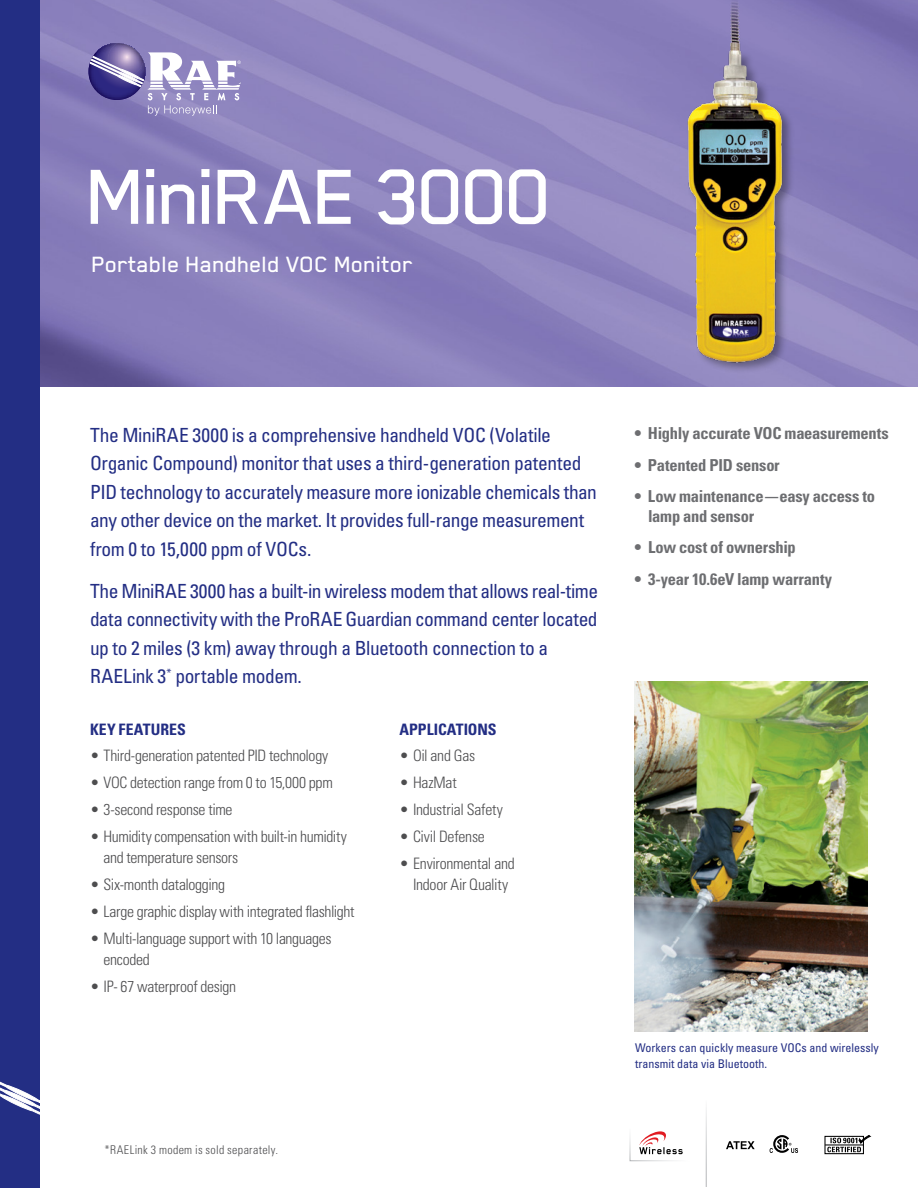
<style>
.page{position:relative;width:918px;height:1188px;background:#fff}
.page>*{position:absolute;margin:0;border:0;box-sizing:border-box;transform-origin:0 0}
.t1{font:500 90px "Blender";letter-spacing:-.035em;color:#fff}
.t2{font:500 25.5px "Blender";color:#fff}
.t3{font:condensed 19.5px/28.5px "Univers LT Std";letter-spacing:-.025em;color:#232e84}
.t4{font:700 condensed 16.5px/19.5px "Univers LT Std";letter-spacing:-.015em;color:#6d6e71}
.t5{font:300 condensed 15.75px/21px "Univers LT Std";letter-spacing:-.02em;color:#4d4d4f}
.t6{font:700 condensed 15.75px "Univers LT Std";color:#232e84}
.t7{font:condensed 12px/16.5px "Univers LT Std";color:#232e84}
.t8{font:300 condensed 12px "Univers LT Std";letter-spacing:.03em;color:#4d4d4f}
</style>
<div class="page">
<img style="left:40px;top:0;width:878px;height:387px">
<svg style="left:88px;top:43px;width:153px;height:73px"></svg>
<div style="left:0;top:0;width:40px;height:1188px;background:#232e84"></div>
<svg style="left:0;top:1081px;width:40px;height:33px"></svg>
<svg style="left:726px;top:1141px;width:29px;height:8px"></svg>
<svg style="left:629px;top:1131px;width:54px;height:31px"></svg>
<svg style="left:770px;top:1135px;width:28px;height:18px"></svg>
<hr style="left:825px;top:1144px;width:38px;height:1px;background:#000">
<div style="left:824px;top:1136px;width:40px;height:18px;border:1px solid #000"></div>
<svg style="left:827px;top:1135px;width:44px;height:17px"></svg>
<img style="left:671px;top:0;width:131px;height:52px">
<img style="left:671px;top:52px;width:131px;height:318px">
<img style="left:634px;top:681px;width:234px;height:350px">
<h1 class="t1" style="left:87px;top:149px;width:468px">MiniRAE 3000</h1>
<h2 class="t2" style="left:92px;top:251px;width:323px">Portable Handheld VOC Monitor</h2>
<p class="t3" style="left:90px;top:420px;width:508px">The MiniRAE 3000 is a comprehensive handheld VOC (Volatile Organic Compound) monitor that uses a third-generation patented PID technology to accurately measure more ionizable chemicals than any other device on the market. It provides full-range measurement from 0 to 15,000 ppm of VOCs.</p>
<p class="t3" style="left:90px;top:576px;width:510px">The MiniRAE 3000 has a built-in wireless modem that allows real-time data connectivity with the ProRAE Guardian command center located up to 2 miles (3 km) away through a Bluetooth connection to a RAELink 3<sup>*</sup> portable modem.</p>
<p class="t6" style="left:90px;top:719px;width:97px">KEY FEATURES</p>
<p class="t5" style="left:90px;top:745px;width:240px">• Third-generation patented PID technology</p>
<p class="t5" style="left:90px;top:772px;width:244px">• VOC detection range from 0 to 15,000 ppm</p>
<p class="t5" style="left:90px;top:799px;width:144px">• 3-second response time</p>
<p class="t5" style="left:103px;top:826px;width:245px;text-indent:-13px">• Humidity compensation with built-in humidity and temperature sensors</p>
<p class="t5" style="left:90px;top:874px;width:137px">• Six-month datalogging</p>
<p class="t5" style="left:90px;top:901px;width:266px">• Large graphic display with integrated flashlight</p>
<p class="t5" style="left:103px;top:928px;width:230px;text-indent:-13px">• Multi-language support with 10 languages encoded</p>
<p class="t5" style="left:90px;top:976px;width:148px">• IP- 67 waterproof design</p>
<p class="t6" style="left:400px;top:719px;width:99px">APPLICATIONS</p>
<p class="t5" style="left:400px;top:745px;width:77px">• Oil and Gas</p>
<p class="t5" style="left:400px;top:772px;width:59px">• HazMat</p>
<p class="t5" style="left:400px;top:799px;width:105px">• Industrial Safety</p>
<p class="t5" style="left:400px;top:826px;width:87px">• Civil Defense</p>
<p class="t5" style="left:400px;top:853px;width:117px;text-align:center">• Environmental and<br>Indoor Air Quality</p>
<p class="t8" style="left:105px;top:1143px;width:175px">*RAELink 3 modem is sold separately.</p>
<p class="t4" style="left:634px;top:424px;width:256px">• Highly accurate VOC maeasurements</p>
<p class="t4" style="left:634px;top:455px;width:147px">• Patented PID sensor</p>
<p class="t4" style="left:648px;top:487px;width:229px;text-indent:-14px">• Low maintenance—easy access to lamp and sensor</p>
<p class="t4" style="left:635px;top:538px;width:163px">• Low cost of ownership</p>
<p class="t4" style="left:635px;top:569px;width:199px">• 3-year 10.6eV lamp warranty</p>
<p class="t7" style="left:635px;top:1039px;width:245px">Workers can quickly measure VOCs and wirelessly transmit data via Bluetooth.</p>
</div>
